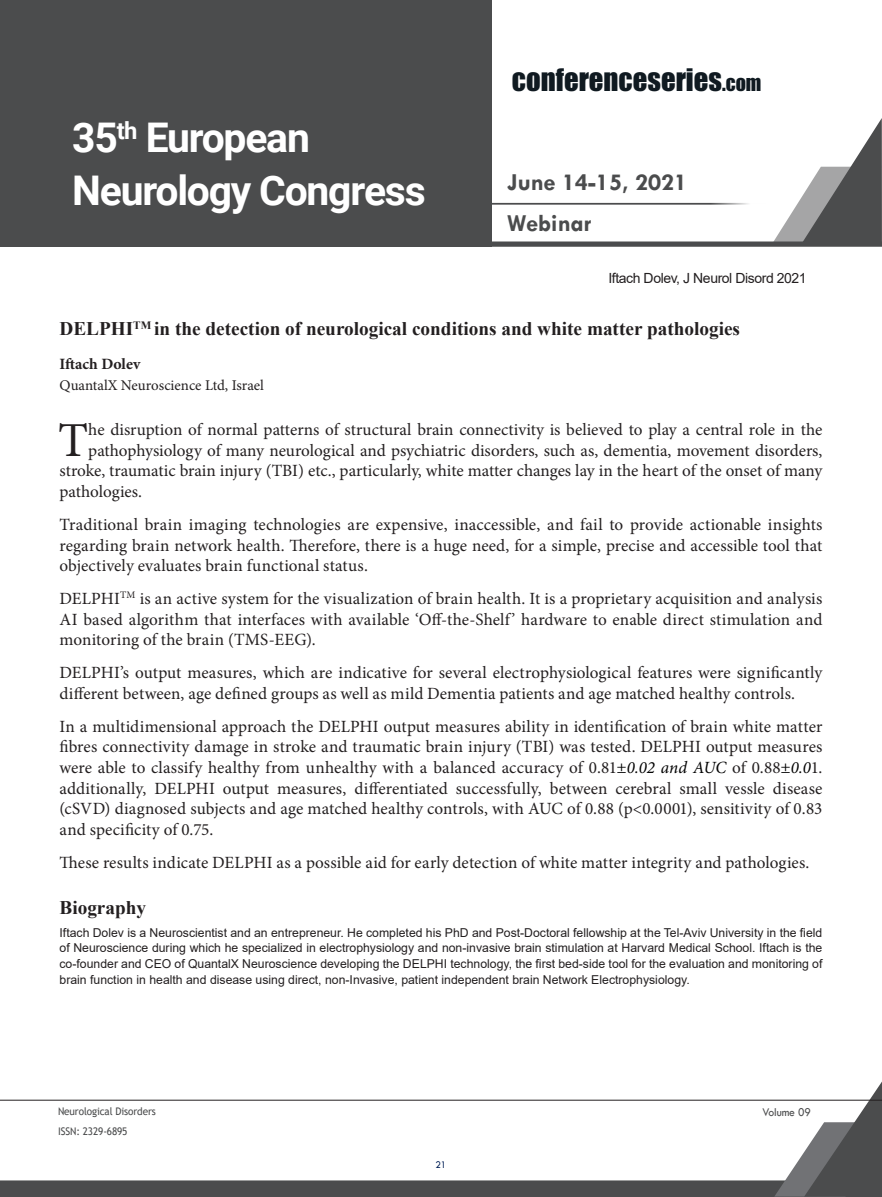
<style>
.page{position:relative;width:882px;height:1197px;background:#fff}
.page>*{position:absolute;margin:0;border:0;box-sizing:border-box;transform-origin:0 0}
.Abstract{font:48.82px "Minion Pro";color:#231f20}
.t1{font:700 40.95px/52.3px "Roboto";letter-spacing:-.03em;color:#fff}
.t2{font:28.7px "Impact";color:#101a21}
.t3{font:700 24.68px/41.1px "Tw Cen";color:#4b4c4d}
.Bio_Heading{font:700 19.25px "Times New Roman";color:#231f20}
.Paragraph_Style_2{font:17.15px/20.7px "Minion Pro";letter-spacing:.005em;color:#231f20;text-align:justify}
.Abstract-2{font:17.15px "Minion Pro";color:#231f20}
.Paragraph_Style_3{font:17.15px "Minion Pro";letter-spacing:.005em;color:#231f20}
.Name{font:700 15.75px "Minion Pro";color:#231f20}
.Affiliation_2{font:14.88px "Minion Pro";color:#231f20}
.t4{font:14px "Arial";letter-spacing:-.03em;color:#231f20}
.Biography{font:12.25px/15.8px "Arial";color:#231f20;text-align:justify}
.t5{font:12.25px "Tw Cen";letter-spacing:-.01em;color:#4b4c4d;scale:.95 1}
.t6{font:10.5px "Trebuchet MS";letter-spacing:-.01em;color:#4b4c4d;scale:.95 1}
.t7{font:10.5px "Tw Cen";color:#001f56;scale:.95 1}
.s1{font-size:20.12px}
.s2{font-style:italic;color:#030303}
</style>
<div class="page">
<div style="left:0;top:0;width:492px;height:247px;background:#4b4c4d"></div>
<svg style="left:492px;top:118px;width:390px;height:129px"></svg>
<hr style="left:486px;top:203px;width:280px;height:2px;background:#4b4c4d">
<svg style="left:0;top:1081px;width:882px;height:116px"></svg>
<hr style="left:0;top:1100px;width:882px;height:1px;background:#231f20">
<h2 class="t1" style="left:72px;top:110px;width:355px">35<sup>th</sup> European<br>Neurology Congress</h2>
<h3 class="t2" style="left:512px;top:57px;width:251px">CONFERENCESERIES<span class="s1">.COM</span></h3>
<h3 class="t3" style="left:507px;top:161px;width:182px">June 14-15, 2021<br>Webinar</h3>
<p class="t4" style="left:608px;top:269px;width:200px">Iftach Dolev, J Neurol Disord 2021</p>
<p class="Bio_Heading" style="left:60px;top:315px;width:682px">DELPHI<sup>TM</sup> in the detection of neurological conditions and white matter pathologies</p>
<p class="Name" style="left:60px;top:353px;width:83px">Iftach Dolev</p>
<p class="Affiliation_2" style="left:60px;top:375px;width:206px">QuantalX Neuroscience Ltd, Israel</p>
<p class="Abstract" style="left:58px;top:408px;width:32px">T</p>
<p class="Abstract-2" style="left:88px;top:418px;width:736px">he disruption of normal patterns of structural brain connectivity is believed to play a central role in the</p>
<p class="Abstract-2" style="left:88px;top:439px;width:736px">pathophysiology of many neurological and psychiatric disorders, such as, dementia, movement disorders,</p>
<p class="Abstract-2" style="left:60px;top:459px;width:764px">stroke, traumatic brain injury (TBI) etc., particularly, white matter changes lay in the heart of the onset of many</p>
<p class="Abstract-2" style="left:60px;top:480px;width:84px">pathologies.</p>
<p class="Paragraph_Style_2" style="left:60px;top:514px;width:765px">Traditional brain imaging technologies are expensive, inaccessible, and fail to provide actionable insights regarding brain network health. Therefore, there is a huge need, for a simple, precise and accessible tool that objectively evaluates brain functional status.</p>
<p class="Paragraph_Style_2" style="left:60px;top:588px;width:764px">DELPHI<sup>TM</sup> is an active system for the visualization of brain health. It is a proprietary acquisition and analysis AI based algorithm that interfaces with available ‘Off-the-Shelf’ hardware to enable direct stimulation and monitoring of the brain (TMS-EEG).</p>
<p class="Paragraph_Style_2" style="left:60px;top:663px;width:765px">DELPHI’s output measures, which are indicative for several electrophysiological features were significantly different between, age defined groups as well as mild Dementia patients and age matched healthy controls.</p>
<p class="Paragraph_Style_2" style="left:60px;top:716px;width:765px">In a multidimensional approach the DELPHI output measures ability in identification of brain white matter fibres connectivity damage in stroke and traumatic brain injury (TBI) was tested. DELPHI output measures were able to classify healthy from unhealthy with a balanced accuracy of 0.81<span class="s2">±0.02 and AUC</span> of 0.88<span class="s2">±0.0</span>1. additionally, DELPHI output measures, differentiated successfully, between cerebral small vessle disease (cSVD) diagnosed subjects and age matched healthy controls, with AUC of 0.88 (p&lt;0.0001), sensitivity of 0.83 and specificity of 0.75.</p>
<p class="Paragraph_Style_3" style="left:60px;top:851px;width:751px">These results indicate DELPHI as a possible aid for early detection of white matter integrity and pathologies.</p>
<p class="Bio_Heading" style="left:60px;top:893px;width:88px">Biography</p>
<p class="Biography" style="left:60px;top:924px;width:764px">Iftach Dolev is a Neuroscientist and an entrepreneur. He completed his PhD and Post-Doctoral fellowship at the Tel-Aviv University in the field of Neuroscience during which he specialized in electrophysiology and non-invasive brain stimulation at Harvard Medical School. Iftach is the co-founder and CEO of QuantalX Neuroscience developing the DELPHI technology, the first bed-side tool for the evaluation and monitoring of brain function in health and disease using direct, non-Invasive, patient independent brain Network Electrophysiology.</p>
<p class="t6" style="left:58px;top:1105px;width:104px">Neurological Disorders</p>
<p class="t5" style="left:762px;top:1104px;width:53px">Volume 09</p>
<p class="t6" style="left:58px;top:1125px;width:75px">ISSN: 2329-6895</p>
<p class="t7" style="left:436px;top:1159px;width:13px">21</p>
</div>
